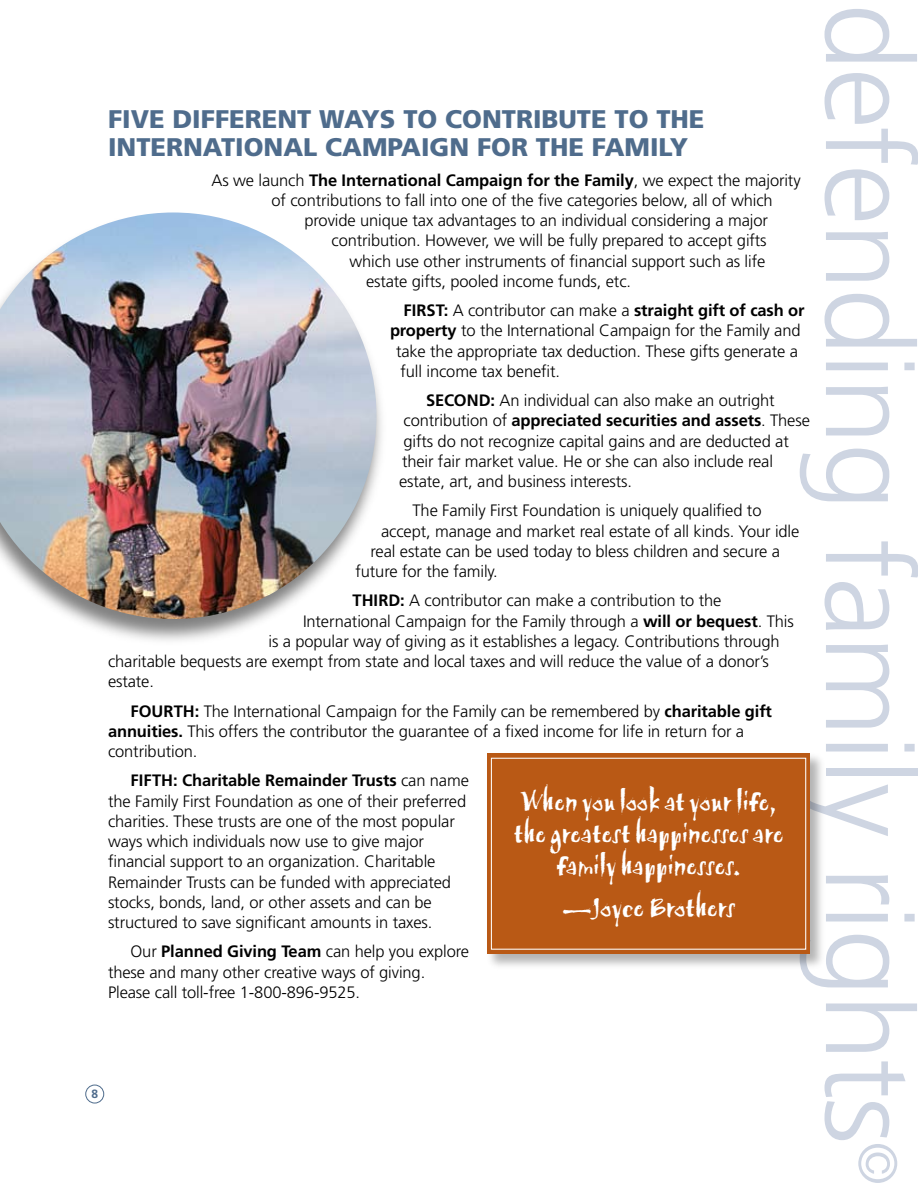
<style>
.page{position:relative;width:918px;height:1188px;background:#fff}
.page>*{position:absolute;margin:0;border:0;box-sizing:border-box;transform-origin:0 0}
.t1{font:300 121.5px "Frutiger";letter-spacing:-.02em;color:#ced5e2}
.t2{font:300 54px "Frutiger";color:#ced5e2}
.t3{font:27px/32.4px "Twang Plain";letter-spacing:.005em;color:#fff;text-align:center}
.t4{font:900 25.5px/28.5px "Frutiger";color:#4f6c8c}
.t5{font:300 16.5px/20.2px "Frutiger";letter-spacing:-.005em;color:#000}
.t6{font:700 16.5px "Frutiger";letter-spacing:-.005em;color:#000}
.t7{font:700 12px "Frutiger";color:#4f6c8c}
.s1{font-weight:300}
.s2{font-weight:700}
</style>
<div class="page">
<div style="left:0;top:213px;width:388px;height:434px;background:#000;opacity:.5"></div>
<img style="left:0;top:213px;width:376px;height:406px">
<div style="left:486px;top:752px;width:341px;height:219px;background:#000;opacity:.3"></div>
<div style="left:487px;top:753px;width:323px;height:201px;background:#b95915"></div>
<div style="left:491px;top:758px;width:315px;height:192px;border:1px solid #fff"></div>
<div style="left:86px;top:1085px;width:18px;height:18px;border:1px solid #4f6c8c;border-radius:50%"></div>
<p class="t7" style="left:92px;top:1087px;width:8px">8</p>
<h1 class="t1" style="left:937px;top:3px;width:1143px;rotate:90deg">defending family rights</h1>
<h2 class="t2" style="left:908px;top:1142px;width:45px;rotate:90deg">©</h2>
<h3 class="t4" style="left:108px;top:104px;width:598px">FIVE DIFFERENT WAYS TO CONTRIBUTE TO THE<br>INTERNATIONAL CAMPAIGN FOR THE FAMILY</h3>
<p class="t6" style="left:212px;top:170px;width:591px"><span class="s1">As we launch</span> The International Campaign for the Family<span class="s1">, we expect the majority</span></p>
<p class="t5" style="left:272px;top:190px;width:503px">of contributions to fall into one of the five categories below, all of which</p>
<p class="t5" style="left:304px;top:210px;width:465px">provide unique tax advantages to an individual considering a major</p>
<p class="t5" style="left:332px;top:230px;width:437px">contribution. However, we will be fully prepared to accept gifts</p>
<p class="t5" style="left:350px;top:251px;width:417px">which use other instruments of financial support such as life</p>
<p class="t5" style="left:366px;top:271px;width:267px">estate gifts, pooled income funds, etc.</p>
<p class="t6" style="left:404px;top:301px;width:403px">FIRST: <span class="s1">A contributor can make a</span> straight gift of cash or</p>
<p class="t5" style="left:390px;top:320px;width:412px"><span class="s2">property</span> to the International Campaign for the Family and</p>
<p class="t5" style="left:396px;top:341px;width:404px">take the appropriate tax deduction. These gifts generate a</p>
<p class="t5" style="left:400px;top:361px;width:161px">full income tax benefit.</p>
<p class="t5" style="left:399px;top:390px;width:413px;text-indent:27px"><span class="s2">SECOND:</span> An individual can also make an outright contribution of <span class="s2">appreciated securities and assets</span>. These gifts do not recognize capital gains and are deducted at their fair market value. He or she can also include real estate, art, and business interests.</p>
<p class="t5" style="left:412px;top:500px;width:351px">The Family First Foundation is uniquely qualified to</p>
<p class="t5" style="left:381px;top:521px;width:420px">accept, manage and market real estate of all kinds. Your idle</p>
<p class="t5" style="left:370px;top:541px;width:411px">real estate can be used today to bless children and secure a</p>
<p class="t5" style="left:356px;top:561px;width:144px">future for the family.</p>
<p class="t5" style="left:352px;top:590px;width:370px"><span class="s2">THIRD:</span> A contributor can make a contribution to the</p>
<p class="t5" style="left:303px;top:611px;width:492px">International Campaign for the Family through a <span class="s2">will or bequest</span>. This</p>
<p class="t5" style="left:268px;top:631px;width:513px">is a popular way of giving as it establishes a legacy. Contributions through</p>
<p class="t5" style="left:108px;top:651px;width:663px">charitable bequests are exempt from state and local taxes and will reduce the value of a donor’s</p>
<p class="t5" style="left:108px;top:671px;width:48px">estate.</p>
<p class="t5" style="left:108px;top:701px;width:666px;text-indent:22px"><span class="s2">FOURTH:</span> The International Campaign for the Family can be remembered by <span class="s2">charitable gift annuities.</span> This offers the contributor the guarantee of a fixed income for life in return for a contribution.</p>
<p class="t5" style="left:108px;top:770px;width:362px;text-indent:22px"><span class="s2">FIFTH: Charitable Remainder Trusts</span> can name the Family First Foundation as one of their preferred charities. These trusts are one of the most popular ways which individuals now use to give major financial support to an organization. Charitable Remainder Trusts can be funded with appreciated stocks, bonds, land, or other assets and can be structured to save significant amounts in taxes.</p>
<p class="t5" style="left:108px;top:941px;width:363px;text-indent:22px">Our <span class="s2">Planned Giving Team</span> can help you explore these and many other creative ways of giving.<br>Please call toll-free 1-800-896-9525.</p>
<h3 class="t3" style="left:514px;top:786px;width:271px">When you look at your life, the greatest happinesses are family happinesses.</h3>
<h3 class="t3" style="left:563px;top:892px;width:173px">—Joyce Brothers</h3>
</div>
